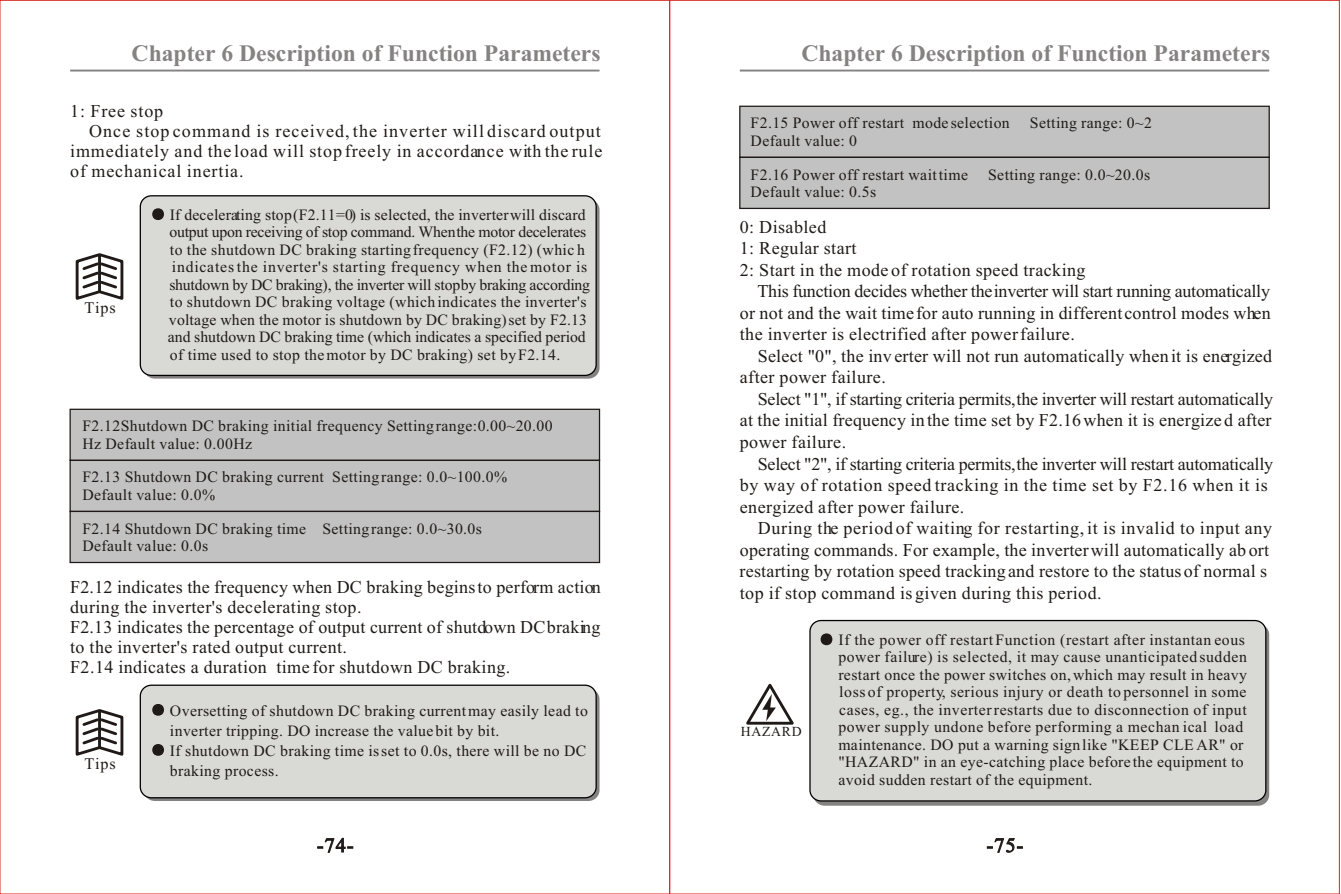
<style>
.page{position:relative;width:1341px;height:894px;background:#fff}
.page>*{position:absolute;margin:0;border:0;box-sizing:border-box;transform-origin:0 0}
.t1{font:700 23.62px "Times New Roman";color:#858282}
.t2{font:20.25px "Times New Roman";color:#1f1a17}
.t3{font:18px/20px "Times New Roman";letter-spacing:.015em;color:#1f1a17}
.t4{font:18px "Times New Roman";letter-spacing:-.015em;color:#1f1a17}
.t5{font:18px "Times New Roman";letter-spacing:.04em;color:#1f1a17}
.t6{font:18px "Times New Roman";letter-spacing:.05em;color:#1f1a17}
.t7{font:18px "Times New Roman";letter-spacing:-.01em;color:#1f1a17}
.t8{font:18px "Times New Roman";letter-spacing:.06em;color:#1f1a17}
.t9{font:16.2px "Times New Roman";letter-spacing:.05em;color:#1f1a17}
.t10{font:15.75px/17.6px "Times New Roman";letter-spacing:.025em;color:#1f1a17}
.t11{font:13.72px "Times New Roman";letter-spacing:.05em;color:#1f1a17}
</style>
<div class="page">
<hr style="left:70px;top:70px;width:530px;height:1px;background:#858282">
<div style="left:140px;top:195px;width:457px;height:181px;background:#d9d9d6;border:1px solid #000;border-radius:11px"></div>
<svg style="left:152px;top:208px;width:12px;height:12px"></svg>
<div style="left:70px;top:408px;width:530px;height:53px;background:#c2c2c2;border:1px solid #1f1a17"></div>
<div style="left:70px;top:459px;width:530px;height:53px;background:#c2c2c2;border:1px solid #1f1a17"></div>
<div style="left:70px;top:510px;width:530px;height:53px;background:#c2c2c2;border:1px solid #1f1a17"></div>
<svg style="left:144px;top:688px;width:456px;height:112px"></svg>
<div style="left:140px;top:684px;width:457px;height:114px;background:#d9d9d6;border:1px solid #000;border-radius:11px"></div>
<svg style="left:152px;top:704px;width:12px;height:11px"></svg>
<svg style="left:152px;top:744px;width:12px;height:11px"></svg>
<svg style="left:75px;top:253px;width:49px;height:47px"></svg>
<svg style="left:75px;top:709px;width:49px;height:47px"></svg>
<hr style="left:740px;top:70px;width:529px;height:1px;background:#858282">
<div style="left:739px;top:106px;width:531px;height:52px;background:#c2c2c2;border:1px solid #1f1a17"></div>
<div style="left:739px;top:157px;width:531px;height:52px;background:#c2c2c2;border:1px solid #1f1a17"></div>
<svg style="left:813px;top:623px;width:456px;height:182px;background:#716e6e"></svg>
<div style="left:809px;top:619px;width:457px;height:182px;background:#d9d9d6;border:1px solid #000;border-radius:11px"></div>
<svg style="left:821px;top:633px;width:11px;height:12px"></svg>
<svg style="left:746px;top:683px;width:48px;height:42px"></svg>
<h1 class="t1" style="left:132px;top:45px;width:471px">Chapter 6 Description of Function Parameters</h1>
<p class="t6" style="left:70px;top:104px;width:95px">1: Free stop</p>
<p class="t8" style="left:89px;top:124px;width:513px">Once stop command is received, the inverter will discard output</p>
<p class="t6" style="left:70px;top:144px;width:534px">immediately and the load will stop freely in accordance with the rule</p>
<p class="t6" style="left:70px;top:164px;width:175px">of mechanical inertia.</p>
<p class="t10" style="left:168px;top:207px;width:424px">If decelerating stop (F2.11=0) is selected, the inverter will discard output upon receiving of stop command. When the motor decelerates to the shutdown DC braking starting frequency (F2.12) (whic h indicates the inverter's starting frequency when the motor is shutdown by DC braking), the inverter will stopby braking according to shutdown DC braking voltage (which indicates the inverter's voltage when the motor is shutdown by DC braking) set by F2.13 and shutdown DC braking time (which indicates a specified period of time used to stop the motor by DC braking) set by F2.14.</p>
<p class="t9" style="left:85px;top:302px;width:33px">Tips</p>
<p class="t10" style="left:82px;top:419px;width:472px">F2.12Shutdown DC braking initial frequency Setting range:0.00~20.00<br>Hz Default value: 0.00Hz</p>
<p class="t10" style="left:82px;top:469px;width:426px">F2.13 Shutdown DC braking current Setting range: 0.0~100.0%<br>Default value: 0.0%</p>
<p class="t10" style="left:82px;top:521px;width:401px">F2.14 Shutdown DC braking time Setting range: 0.0~30.0s<br>Default value: 0.0s</p>
<p class="t3" style="left:70px;top:579px;width:532px">F2.12 indicates the frequency when DC braking begins to perform action during the inverter's decelerating stop.<br>F2.13 indicates the percentage of output current of shutdown DC braking to the inverter's rated output current.<br>F2.14 indicates a duration time for shutdown DC braking.</p>
<p class="t9" style="left:85px;top:757px;width:33px">Tips</p>
<p class="t10" style="left:170px;top:701px;width:419px;line-height:20px">Oversetting of shutdown DC braking current may easily lead to inverter tripping. DO increase the value bit by bit.<br>If shutdown DC braking time is set to 0.0s, there will be no DC braking process.</p>
<p class="t2" style="left:317px;top:837px;width:38px">-74-</p>
<h1 class="t1" style="left:801px;top:45px;width:471px">Chapter 6 Description of Function Parameters</h1>
<p class="t10" style="left:751px;top:116px;width:261px">F2.15 Power off restart mode selection</p>
<p class="t10" style="left:1030px;top:116px;width:124px">Setting range: 0~2</p>
<p class="t10" style="left:751px;top:125px;width:219px;line-height:33.5px">Default value: 0<br>F2.16 Power off restart wait time</p>
<p class="t10" style="left:988px;top:167px;width:164px">Setting range: 0.0~20.0s</p>
<p class="t10" style="left:751px;top:184px;width:127px">Default value: 0.5s</p>
<p class="t3" style="left:740px;top:218px;width:88px">0: Disabled</p>
<p class="t3" style="left:740px;top:240px;width:118px">1: Regular start</p>
<p class="t3" style="left:740px;top:261px;width:347px">2: Start in the mode of rotation speed tracking</p>
<p class="t7" style="left:758px;top:284px;width:514px">This function decides whether the inverter will start running automatically</p>
<p class="t3" style="left:740px;top:304px;width:532px">or not and the wait time for auto running in different control modes when</p>
<p class="t3" style="left:740px;top:326px;width:337px">the inverter is electrified after power failure.</p>
<p class="t3" style="left:758px;top:347px;width:516px">Select "0", the inv erter will not run automatically when it is energized</p>
<p class="t3" style="left:740px;top:369px;width:148px">after power failure.</p>
<p class="t4" style="left:758px;top:392px;width:517px">Select "1", if starting criteria permits,the inverter will restart automatically</p>
<p class="t3" style="left:740px;top:412px;width:533px">at the initial frequency in the time set by F2.16 when it is energize d after</p>
<p class="t3" style="left:740px;top:433px;width:108px">power failure.</p>
<p class="t4" style="left:758px;top:457px;width:517px">Select "2", if starting criteria permits,the inverter will restart automatically</p>
<p class="t5" style="left:740px;top:478px;width:529px">by way of rotation speed tracking in the time set by F2.16 when it is</p>
<p class="t3" style="left:740px;top:498px;width:226px">energized after power failure.</p>
<p class="t5" style="left:758px;top:521px;width:516px">During the period of waiting for restarting, it is invalid to input any</p>
<p class="t3" style="left:740px;top:541px;width:531px">operating commands. For example, the inverter will automatically ab ort</p>
<p class="t3" style="left:740px;top:563px;width:529px">restarting by rotation speed tracking and restore to the status of normal s</p>
<p class="t3" style="left:740px;top:584px;width:363px">top if stop command is given during this period.</p>
<p class="t11" style="left:741px;top:726px;width:62px">HAZARD</p>
<p class="t10" style="left:838px;top:632px;width:410px">If the power off restart Function (restart after instantan eous power failure) is selected, it may cause unanticipated sudden restart once the power switches on, which may result in heavy loss of property, serious injury or death to personnel in some cases, eg., the inverter restarts due to disconnection of input power supply undone before performing a mechan ical load maintenance. DO put a warning sign like "KEEP CLE AR" or "HAZARD" in an eye-catching place before the equipment to avoid sudden restart of the equipment.</p>
<p class="t2" style="left:987px;top:837px;width:38px">-75-</p>
</div>
